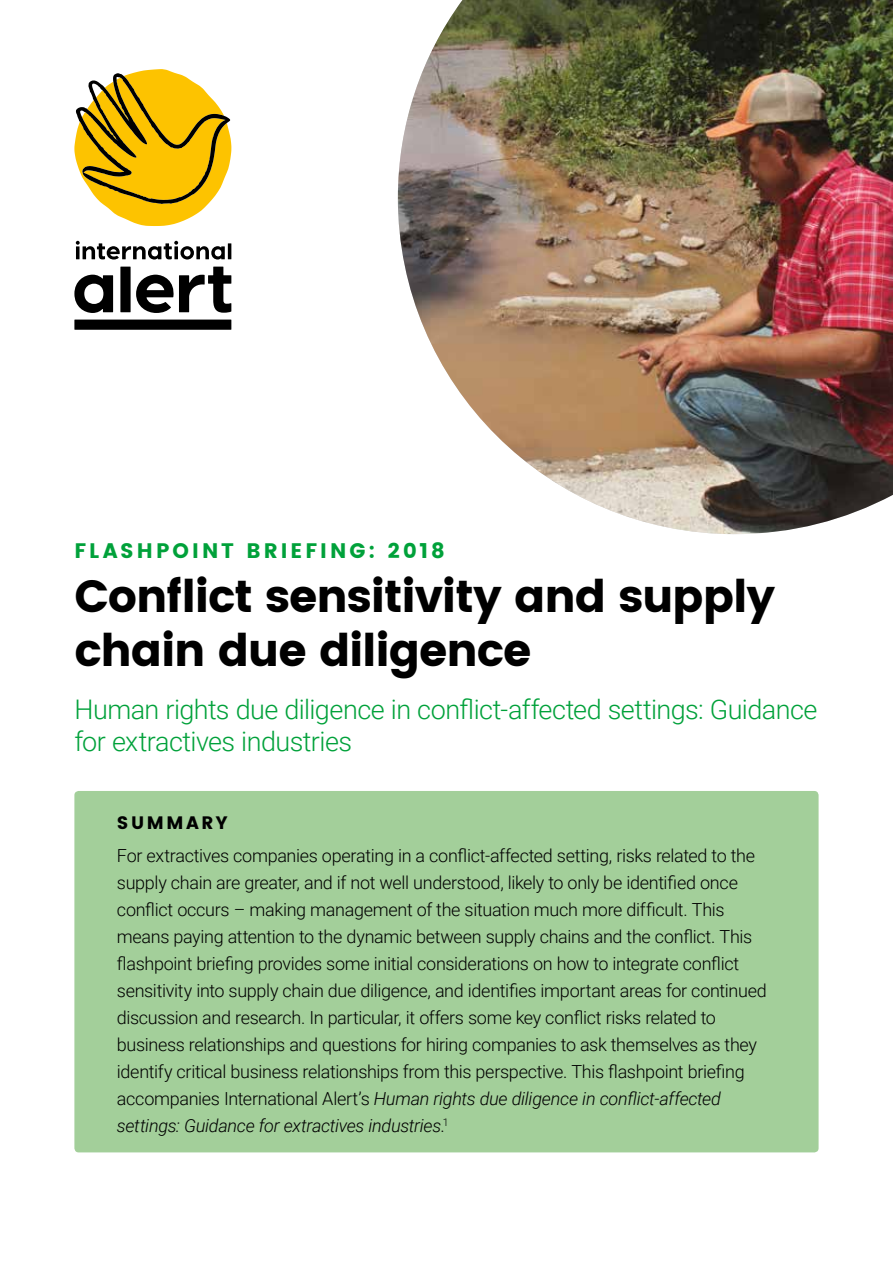
<style>
.page{position:relative;width:893px;height:1263px;background:#fff}
.page>*{position:absolute;margin:0;border:0;box-sizing:border-box;transform-origin:0 0}
.t1{font:45px/54px "Poppins";letter-spacing:-.025em;color:#000}
.t2{font:300 27px/32px "Roboto";letter-spacing:-.02em;color:#00a13a}
.t3{font:21px "Poppins";letter-spacing:.15em;color:#00a13a}
.t4{font:300 18px/27px "Roboto";letter-spacing:-.02em;color:#000}
.t5{font:18px "Poppins";letter-spacing:.145em;color:#000}
.s1{font-style:italic}
</style>
<div class="page">
<div style="left:74px;top:320px;width:157px;height:10px;background:#000"></div>
<svg style="left:74px;top:275px;width:39px;height:38px"></svg>
<div style="left:120px;top:267px;width:11px;height:45px;background:#000"></div>
<svg style="left:136px;top:267px;width:95px;height:46px"></svg>
<svg style="left:76px;top:241px;width:155px;height:19px"></svg>
<svg style="left:74px;top:69px;width:157px;height:157px"></svg>
<div style="left:74px;top:791px;width:745px;height:361px;background:#a3cf9a;border-radius:4px"></div>
<img style="left:398px;top:0;width:495px;height:534px">
<p class="t3" style="left:74px;top:538px;width:372px">FLASHPOINT BRIEFING: 2018</p>
<h1 class="t1" style="left:74px;top:569px;width:702px">Conflict sensitivity and supply chain due diligence</h1>
<h2 class="t2" style="left:74px;top:693px;width:745px">Human rights due diligence in conflict-affected settings: Guidance for extractives industries</h2>
<p class="t5" style="left:117px;top:812px;width:113px">SUMMARY</p>
<p class="t4" style="left:117px;top:841px;width:651px">For extractives companies operating in a conflict-affected setting, risks related to the supply chain are greater, and if not well understood, likely to only be identified once conflict occurs – making management of the situation much more difficult. This means paying attention to the dynamic between supply chains and the conflict. This flashpoint briefing provides some initial considerations on how to integrate conflict sensitivity into supply chain due diligence, and identifies important areas for continued discussion and research. In particular, it offers some key conflict risks related to business relationships and questions for hiring companies to ask themselves as they identify critical business relationships from this perspective. This flashpoint briefing accompanies International Alert’s <span class="s1">Human rights due diligence in conflict-affected settings: Guidance for extractives industries</span>.<sup>1</sup></p>
</div>
